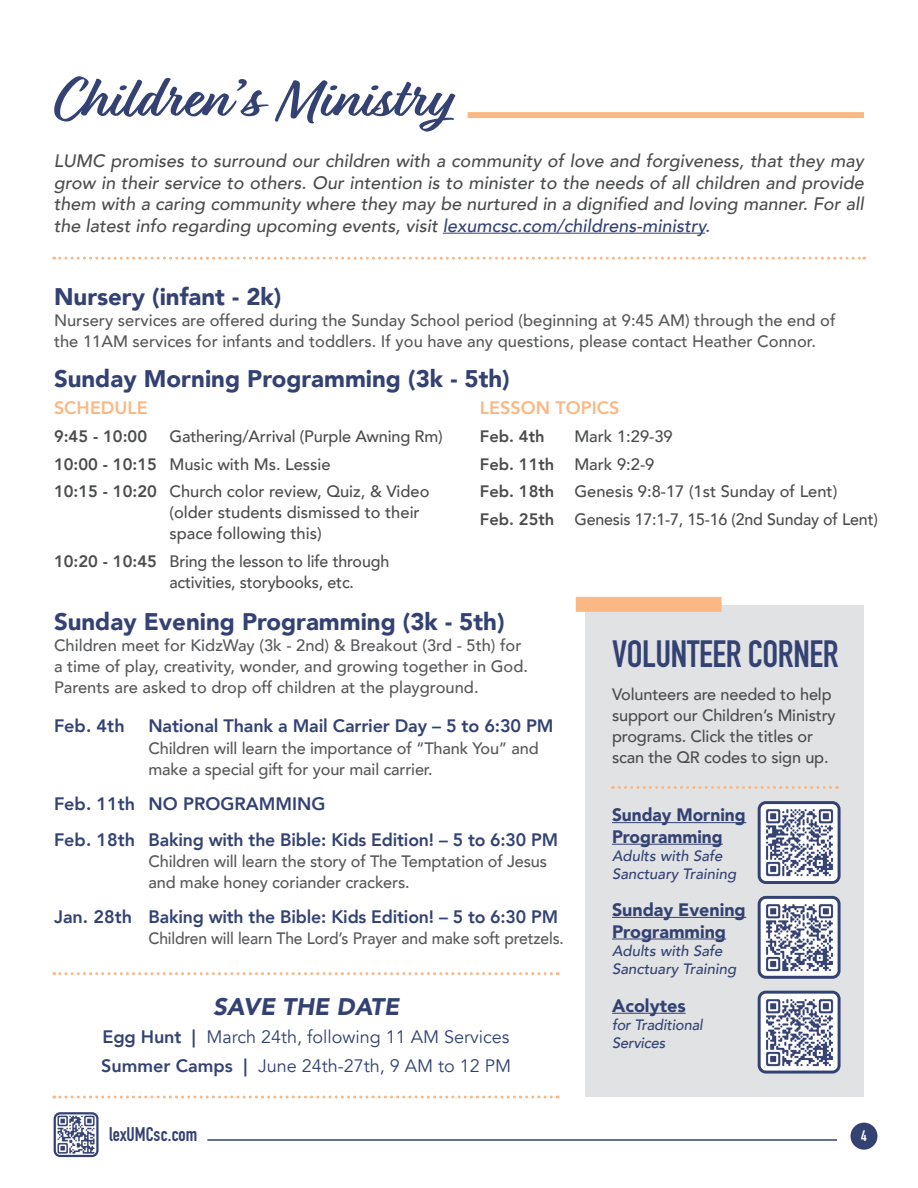
<style>
.page{position:relative;width:918px;height:1188px;background:#fff}
.page>*{position:absolute;margin:0;border:0;box-sizing:border-box;transform-origin:0 0}
.t1{font:700 60px "Relation";color:#334273}
.t2{font:700 37.5px "DIN Condensed";letter-spacing:-.01em;color:#334273}
.t3{font:900 24px "Avenir";color:#334273}
.t4{font:italic 900 24px "Avenir";color:#334273}
.t5{font:700 19.5px "DIN Condensed";color:#334273}
.t6{font:italic 500 18px/21.6px "Avenir";color:#4b4c4d;text-align:justify}
.t7{font:800 18px "Avenir";letter-spacing:-.01em;color:#334273}
.t8{font:18px "Avenir";color:#334273}
.t9{font:900 18px/21.6px "Avenir";color:#334273}
.t10{font:900 18px/21.6px "Avenir";color:#334273;scale:.96 1}
.t11{font:800 18px "Avenir";color:#fab885}
.t12{font:500 16.5px/21px "Avenir";color:#57585a}
.t13{font:500 16.5px/21px "Avenir";letter-spacing:-.01em;color:#4b4c4d}
.t14{font:500 16.5px "Avenir";color:#57585a;scale:.95 1}
.t15{font:800 16.5px "Avenir";color:#4b4c4d}
.t16{font:italic 500 15px/18px "Avenir";color:#334273}
.t17{font:700 15px "DIN Condensed";color:#fff}
.s1{color:#334273}
.s2{font-weight:800}
</style>
<div class="page">
<div style="left:850px;top:1123px;width:28px;height:27px;background:#334273;border-radius:50%"></div>
<hr style="left:207px;top:1139px;width:630px;height:2px;background:#334273">
<img style="left:57px;top:1115px;width:39px;height:39px">
<div style="left:54px;top:1112px;width:45px;height:45px;border:2px solid #334273;border-radius:5px"></div>
<div style="left:468px;top:112px;width:396px;height:6px;background:#fab885"></div>
<svg style="left:54px;top:257px;width:811px;height:3px"></svg>
<svg style="left:54px;top:972px;width:504px;height:3px"></svg>
<svg style="left:54px;top:1096px;width:504px;height:3px"></svg>
<hr style="left:443px;top:233px;width:262px;height:1px;background:#334273">
<div style="left:585px;top:605px;width:279px;height:492px;background:#e1e2e4"></div>
<svg style="left:612px;top:786px;width:219px;height:3px"></svg>
<div style="left:759px;top:897px;width:80px;height:80px;background:#fff;border-radius:7px"></div>
<img style="left:764px;top:902px;width:70px;height:70px">
<div style="left:758px;top:896px;width:83px;height:83px;border:3px solid #334273;border-radius:7px"></div>
<hr style="left:612px;top:917px;width:134px;height:1px;background:#334273">
<hr style="left:612px;top:939px;width:114px;height:1px;background:#334273">
<div style="left:759px;top:803px;width:80px;height:80px;background:#fff;border-radius:7px"></div>
<img style="left:764px;top:808px;width:70px;height:70px">
<div style="left:758px;top:801px;width:83px;height:83px;border:3px solid #334273;border-radius:7px"></div>
<hr style="left:612px;top:822px;width:134px;height:1px;background:#334273">
<hr style="left:612px;top:844px;width:111px;height:1px;background:#334273">
<div style="left:759px;top:992px;width:80px;height:80px;background:#fff;border-radius:7px"></div>
<img style="left:764px;top:997px;width:70px;height:70px">
<div style="left:758px;top:991px;width:83px;height:83px;border:3px solid #334273;border-radius:7px"></div>
<hr style="left:612px;top:1013px;width:74px;height:1px;background:#334273">
<div style="left:576px;top:597px;width:146px;height:15px;background:#fab885"></div>
<p class="t1" style="left:54px;top:63px;width:396px">Children’s Ministry</p>
<p class="t6" style="left:54px;top:150px;width:812px">LUMC promises to surround our children with a community of love and forgiveness, that they may grow in their service to others. Our intention is to minister to the needs of all children and provide them with a caring community where they may be nurtured in a dignified and loving manner. For all the latest info regarding upcoming events, visit <span class="s1">lexumcsc.com/childrens-ministry</span>.</p>
<p class="t3" style="left:54px;top:276px;width:229px">Nursery (infant - 2k)</p>
<p class="t12" style="left:54px;top:309px;width:783px">Nursery services are offered during the Sunday School period (beginning at 9:45 AM) through the end of the 11AM services for infants and toddlers. If you have any questions, please contact Heather Connor.</p>
<p class="t3" style="left:54px;top:358px;width:457px">Sunday Morning Programming (3k - 5th)</p>
<p class="t11" style="left:54px;top:394px;width:95px">SCHEDULE</p>
<p class="t15" style="left:54px;top:423px;width:95px">9:45 - 10:00</p>
<p class="t13" style="left:170px;top:425px;width:275px">Gathering/Arrival (Purple Awning Rm)</p>
<p class="t13" style="left:54px;top:453px;width:278px"><span class="s2">10:00 - 10:15</span> Music with Ms. Lessie</p>
<p class="t13" style="left:170px;top:480px;width:262px;text-indent:-116px"><span class="s2">10:15 - 10:20</span> Church color review, Quiz, &amp; Video (older students dismissed to their space following this)</p>
<p class="t13" style="left:170px;top:550px;width:221px;text-indent:-116px"><span class="s2">10:20 - 10:45</span> Bring the lesson to life through activities, storybooks, etc.</p>
<p class="t11" style="left:480px;top:394px;width:141px">LESSON TOPICS</p>
<p class="t15" style="left:480px;top:423px;width:66px">Feb. 4th</p>
<p class="t13" style="left:574px;top:425px;width:100px">Mark 1:29-39</p>
<p class="t13" style="left:480px;top:453px;width:176px"><span class="s2">Feb. 11th</span> Mark 9:2-9</p>
<p class="t13" style="left:480px;top:480px;width:359px"><span class="s2">Feb. 18th</span> Genesis 9:8-17 (1st Sunday of Lent)</p>
<p class="t13" style="left:480px;top:508px;width:400px"><span class="s2">Feb. 25th</span> Genesis 17:1-7, 15-16 (2nd Sunday of Lent)</p>
<p class="t3" style="left:54px;top:601px;width:452px">Sunday Evening Programming (3k - 5th)</p>
<p class="t12" style="left:54px;top:633px;width:476px">Children meet for KidzWay (3k - 2nd) &amp; Breakout (3rd - 5th) for a time of play, creativity, wonder, and growing together in God.<br>Parents are asked to drop off children at the playground.</p>
<p class="t7" style="left:54px;top:712px;width:72px">Feb. 4th</p>
<p class="t7" style="left:148px;top:712px;width:407px">National Thank a Mail Carrier Day – 5 to 6:30 PM</p>
<p class="t12" style="left:148px;top:736px;width:392px;line-height:21.6px">Children will learn the importance of “Thank You” and make a special gift for your mail carrier.</p>
<p class="t7" style="left:54px;top:790px;width:273px">Feb. 11th NO PROGRAMMING</p>
<p class="t7" style="left:54px;top:825px;width:506px">Feb. 18th Baking with the Bible: Kids Edition! – 5 to 6:30 PM</p>
<p class="t12" style="left:148px;top:849px;width:400px">Children will learn the story of The Temptation of Jesus and make honey coriander crackers.</p>
<p class="t7" style="left:54px;top:902px;width:506px">Jan. 28th Baking with the Bible: Kids Edition! – 5 to 6:30 PM</p>
<p class="t14" style="left:148px;top:924px;width:439px">Children will learn The Lord’s Prayer and make soft pretzels.</p>
<p class="t4" style="left:213px;top:987px;width:188px">SAVE THE DATE</p>
<p class="t8" style="left:103px;top:1026px;width:408px"><span class="s2">Egg Hunt |</span> March 24th, following 11 AM Services</p>
<p class="t8" style="left:101px;top:1055px;width:412px"><span class="s2">Summer Camps |</span> June 24th-27th, 9 AM to 12 PM</p>
<p class="t2" style="left:612px;top:629px;width:228px">VOLUNTEER CORNER</p>
<p class="t13" style="left:612px;top:682px;width:225px">Volunteers are needed to help support our Children’s Ministry programs. Click the titles or scan the QR codes to sign up.</p>
<p class="t10" style="left:612px;top:804px;width:141px">Sunday Morning<br>Programming</p>
<p class="t16" style="left:612px;top:847px;width:126px">Adults with Safe<br>Sanctuary Training</p>
<p class="t9" style="left:612px;top:899px;width:135px">Sunday Evening<br>Programming</p>
<p class="t16" style="left:612px;top:942px;width:126px">Adults with Safe<br>Sanctuary Training</p>
<p class="t9" style="left:612px;top:994px;width:75px">Acolytes</p>
<p class="t16" style="left:612px;top:1016px;width:92px">for Traditional<br>Services</p>
<p class="t5" style="left:109px;top:1121px;width:90px">lexUMCsc.com</p>
<p class="t17" style="left:861px;top:1126px;width:7px">4</p>
</div>
